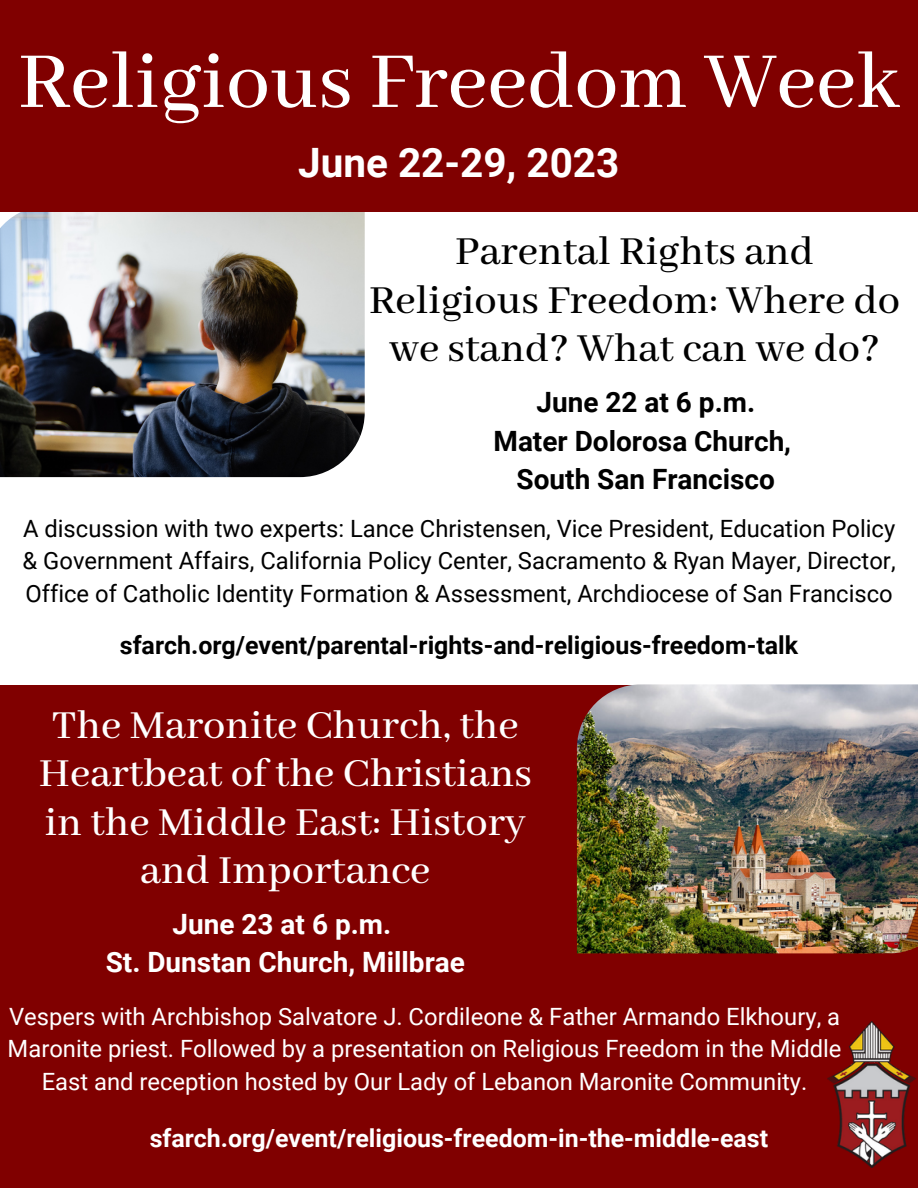
<style>
.page{position:relative;width:918px;height:1188px;background:#fff}
.page>*{position:absolute;margin:0;border:0;box-sizing:border-box;transform-origin:0 0}
.t1{font:500 87.45px "Abhaya Libre";color:#fff}
.t2{font:500 44.4px/48.3px "Abhaya Libre";color:#fff;text-align:center}
.t3{font:500 44.4px/48.3px "Abhaya Libre";color:#000;text-align:center}
.t4{font:700 40.5px "Roboto";color:#fff}
.t5{font:700 28.05px "Roboto";color:#000}
.t6{font:700 28.05px "Roboto";color:#fff}
.t7{font:700 25.05px "Roboto";color:#000}
.t8{font:700 25.05px "Roboto";color:#fff}
.t9{font:23.85px/32.7px "Roboto";color:#000;text-align:justify}
.t10{font:23.85px/32.7px "Roboto";color:#fff;text-align:center}
</style>
<div class="page">
<div style="left:0;top:685px;width:918px;height:503px;background:#800000"></div>
<img style="left:0;top:212px;width:365px;height:265px">
<img style="left:577px;top:684px;width:341px;height:269px">
<div style="left:0;top:0;width:918px;height:212px;background:#800000"></div>
<img style="left:827px;top:1022px;width:89px;height:146px">
<p class="t1" style="left:18px;top:34px;width:883px">Religious Freedom Week</p>
<p class="t4" style="left:298px;top:139px;width:323px">June 22-29, 2023</p>
<p class="t3" style="left:369px;top:229px;width:533px">Parental Rights and<br>Religious Freedom: Where do we stand? What can we do?</p>
<p class="t5" style="left:536px;top:386px;width:220px">June 22 at 6 p.m.</p>
<p class="t5" style="left:494px;top:425px;width:299px">Mater Dolorosa Church,</p>
<p class="t5" style="left:517px;top:463px;width:260px">South San Francisco</p>
<p class="t9" style="left:23px;top:512px;width:875px">A discussion with two experts: Lance Christensen, Vice President, Education Policy &amp; Government Affairs, California Policy Center, Sacramento &amp; Ryan Mayer, Director, Office of Catholic Identity Formation &amp; Assessment, Archdiocese of San Francisco</p>
<p class="t7" style="left:120px;top:631px;width:680px">sfarch.org/event/parental-rights-and-religious-freedom-talk</p>
<p class="t2" style="left:39px;top:703px;width:494px">The Maronite Church, the<br>Heartbeat of the Christians in the Middle East: History and Importance</p>
<p class="t6" style="left:173px;top:908px;width:220px">June 23 at 6 p.m.</p>
<p class="t6" style="left:106px;top:946px;width:361px">St. Dunstan Church, Millbrae</p>
<p class="t10" style="left:8px;top:1000px;width:835px">Vespers with Archbishop Salvatore J. Cordileone &amp; Father Armando Elkhoury, a<br>Maronite priest. Followed by a presentation on Religious Freedom in the Middle<br>East and reception hosted by Our Lady of Lebanon Maronite Community.</p>
<p class="t8" style="left:150px;top:1124px;width:620px">sfarch.org/event/religious-freedom-in-the-middle-east</p>
</div>
